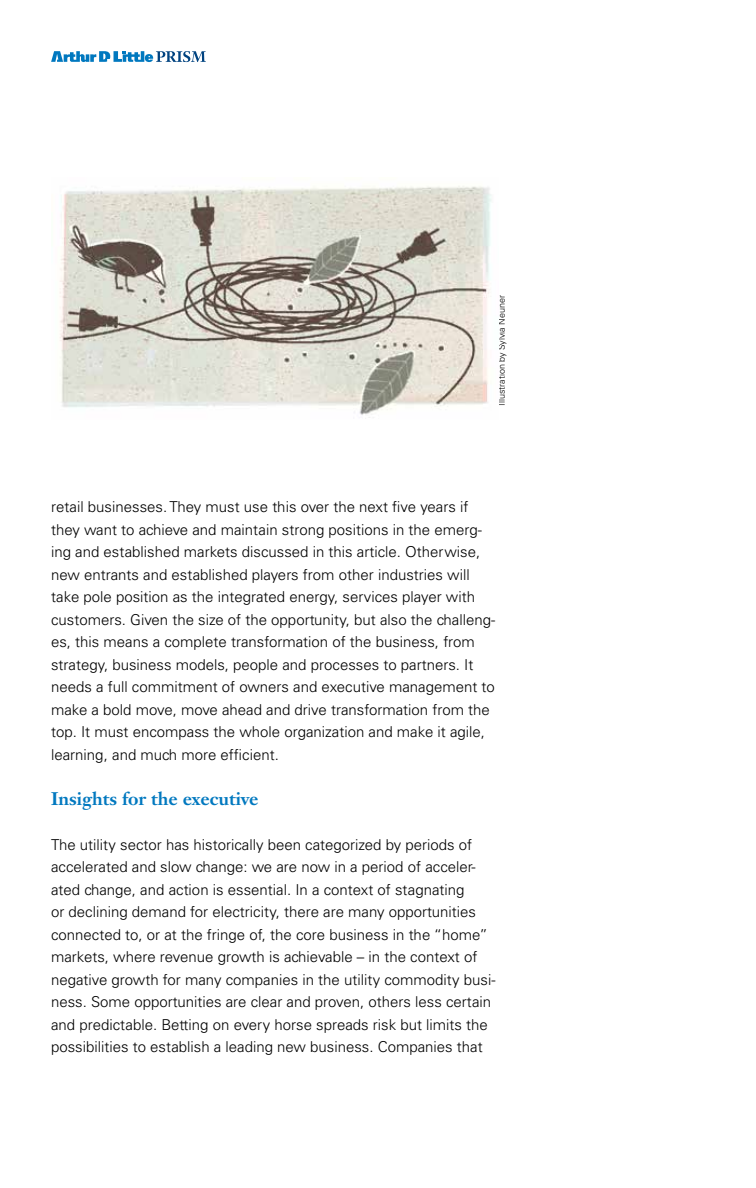
<style>
.page{position:relative;width:756px;height:1188px;background:#fff}
.page>*{position:absolute;margin:0;border:0;box-sizing:border-box;transform-origin:0 0}
.t1{font:18px "Janson Text Bold Os F";color:#0078bf}
.t2{font:300 15px/22.5px "Univers CE";color:#000}
.t3{font:300 9px "Univers CE";color:#000}
</style>
<div class="page">
<svg style="left:51px;top:51px;width:155px;height:11px"></svg>
<img style="left:59px;top:186px;width:433px;height:232px">
<p class="t3" style="left:497px;top:406px;width:112px;rotate:-90deg">Illustration by Sylvia Neuner</p>
<p class="t2" style="left:51px;top:496px;width:446px">retail businesses. They must use this over the next five years if they want to achieve and maintain strong positions in the emerg&shy;ing and established markets discussed in this article. Otherwise, new entrants and established players from other industries will take pole position as the integrated energy, services player with customers. Given the size of the opportunity, but also the challeng&shy;es, this means a complete transformation of the business, from strategy, business models, people and processes to partners. It needs a full commitment of owners and executive management to make a bold move, move ahead and drive transformation from the top. It must encompass the whole organization and make it agile, learning, and much more efficient.</p>
<p class="t1" style="left:51px;top:787px;width:209px">Insights for the executive</p>
<p class="t2" style="left:51px;top:834px;width:446px">The utility sector has historically been categorized by periods of accelerated and slow change: we are now in a period of acceler&shy;ated change, and action is essential. In a context of stagnating<br>or declining demand for electricity, there are many opportunities connected to, or at the fringe of, the core business in the “home” markets, where revenue growth is achievable – in the context of negative growth for many companies in the utility commodity busi&shy;ness. Some opportunities are clear and proven, others less certain and predictable. Betting on every horse spreads risk but limits the possibilities to establish a leading new business. Companies that</p>
</div>
